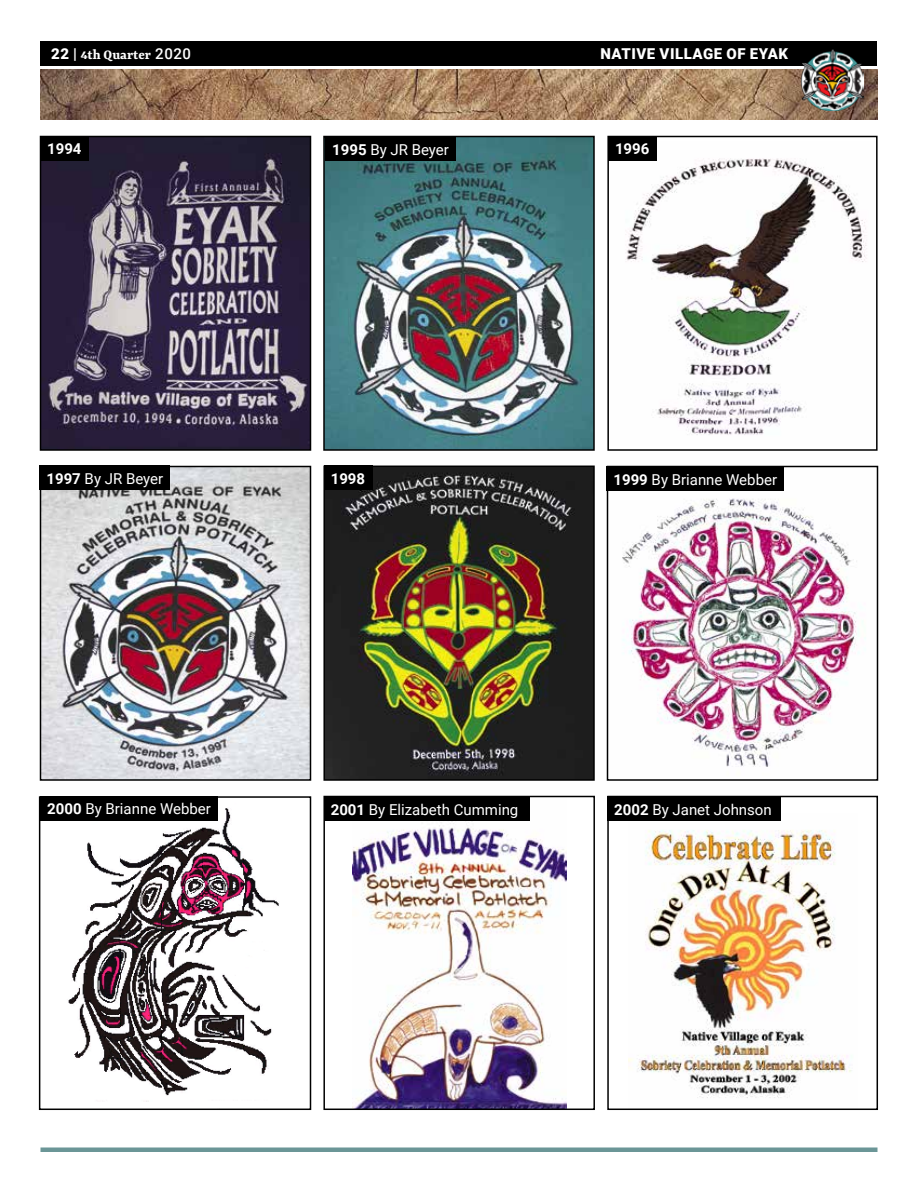
<style>
.page{position:relative;width:918px;height:1188px;background:#fff}
.page>*{position:absolute;margin:0;border:0;box-sizing:border-box;transform-origin:0 0}
.t1{font:15px "Roboto";color:#fff}
.t2{font:900 15px "Roboto";letter-spacing:.035em;color:#fff}
.t3{font:700 15px "Yrsa";color:#fff}
.t4{font:700 15px "Roboto";color:#fff}
.s1{font-family:"Roboto";font-weight:900}
.s2{font-family:"Roboto";font-weight:500}
.s3{font-weight:700}
</style>
<div class="page">
<img style="left:40px;top:69px;width:838px;height:51px">
<div style="left:40px;top:41px;width:838px;height:25px;background:#000"></div>
<img style="left:801px;top:49px;width:63px;height:62px">
<hr style="left:40px;top:1148px;width:838px;height:4px;background:#6b9697">
<img style="left:43px;top:139px;width:265px;height:309px">
<div style="left:40px;top:136px;width:271px;height:315px;border:2px solid #000"></div>
<img style="left:326px;top:139px;width:266px;height:309px">
<div style="left:323px;top:136px;width:272px;height:315px;border:2px solid #000"></div>
<img style="left:610px;top:158px;width:257px;height:277px">
<div style="left:607px;top:136px;width:271px;height:315px;border:2px solid #000"></div>
<img style="left:43px;top:469px;width:265px;height:309px">
<div style="left:40px;top:466px;width:271px;height:315px;border:2px solid #000"></div>
<img style="left:622px;top:498px;width:244px;height:269px">
<div style="left:607px;top:466px;width:271px;height:315px;border:2px solid #000"></div>
<img style="left:64px;top:808px;width:215px;height:294px">
<div style="left:39px;top:796px;width:272px;height:314px;border:2px solid #000"></div>
<img style="left:352px;top:821px;width:214px;height:286px">
<div style="left:323px;top:796px;width:272px;height:314px;border:2px solid #000"></div>
<img style="left:628px;top:830px;width:224px;height:268px">
<div style="left:607px;top:796px;width:271px;height:314px;border:2px solid #000"></div>
<img style="left:326px;top:469px;width:266px;height:309px">
<div style="left:323px;top:466px;width:272px;height:315px;border:2px solid #000"></div>
<div style="left:607px;top:466px;width:177px;height:25px;background:#000"></div>
<div style="left:40px;top:796px;width:178px;height:24px;background:#000"></div>
<div style="left:324px;top:796px;width:206px;height:25px;background:#000"></div>
<div style="left:608px;top:796px;width:173px;height:25px;background:#000"></div>
<div style="left:324px;top:466px;width:49px;height:24px;background:#000"></div>
<div style="left:608px;top:136px;width:49px;height:24px;background:#000"></div>
<div style="left:326px;top:136px;width:130px;height:25px;background:#000"></div>
<div style="left:40px;top:136px;width:49px;height:24px;background:#000"></div>
<div style="left:40px;top:466px;width:130px;height:24px;background:#000"></div>
<p class="t3" style="left:51px;top:47px;width:141px"><span class="s1">22 |</span> 4th Quarter <span class="s2">2020</span></p>
<p class="t2" style="left:600px;top:44px;width:189px">NATIVE VILLAGE OF EYAK</p>
<p class="t4" style="left:47px;top:138px;width:36px">1994</p>
<p class="t1" style="left:332px;top:139px;width:118px"><span class="s3">1995</span> By JR Beyer</p>
<p class="t4" style="left:615px;top:138px;width:36px">1996</p>
<p class="t1" style="left:46px;top:468px;width:118px"><span class="s3">1997</span> By JR Beyer</p>
<p class="t4" style="left:331px;top:468px;width:36px">1998</p>
<p class="t1" style="left:614px;top:469px;width:165px"><span class="s3">1999</span> By Brianne Webber</p>
<p class="t1" style="left:47px;top:798px;width:165px"><span class="s3">2000</span> By Brianne Webber</p>
<p class="t1" style="left:331px;top:799px;width:189px"><span class="s3">2001</span> By Elizabeth Cumming</p>
<p class="t1" style="left:614px;top:799px;width:159px"><span class="s3">2002</span> By Janet Johnson</p>
</div>
